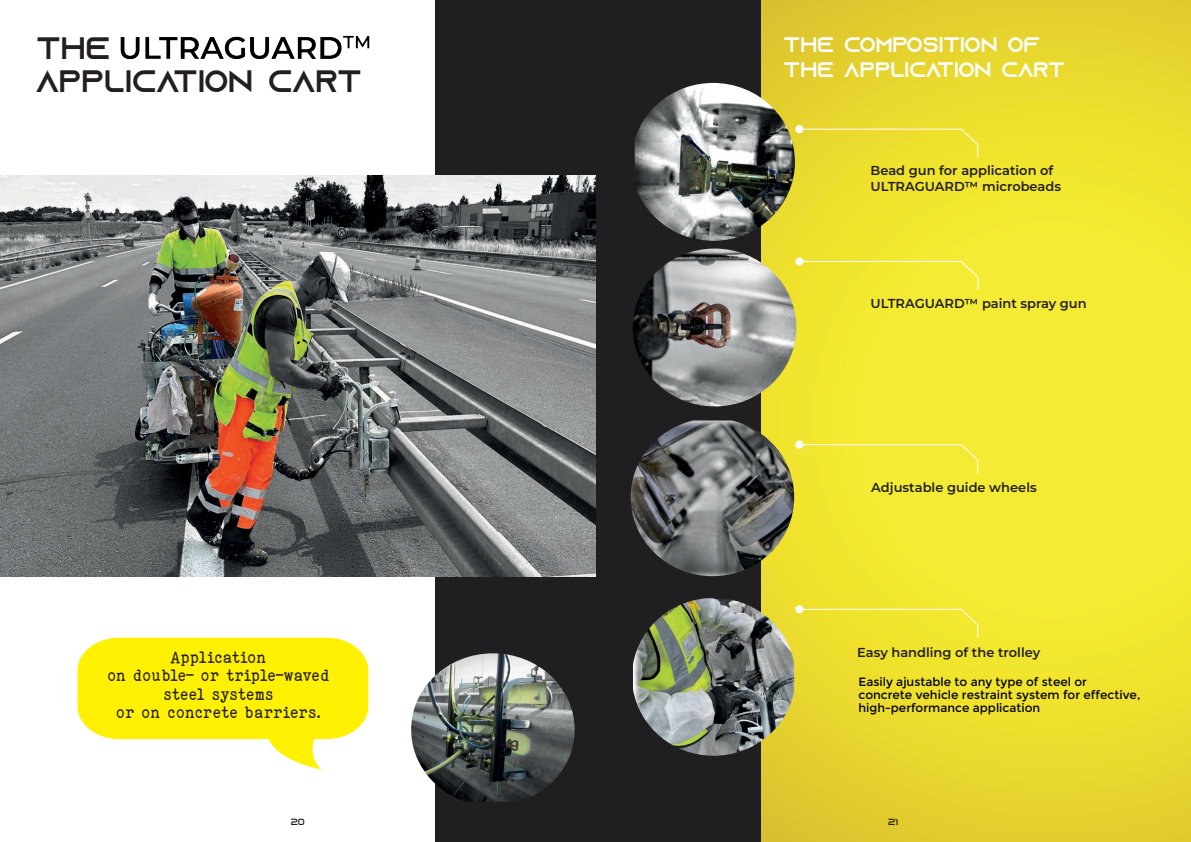
<style>
.page{position:relative;width:1191px;height:842px;background:#fff}
.page>*{position:absolute;margin:0;border:0;box-sizing:border-box;transform-origin:0 0}
.t1{font:31px/33px "Azonix";color:#231f20}
.t2{font:21px/25.2px "Azonix";color:#fff}
.t3{font:17.1px/18.4px "ELEGANTTYPEWRITER";color:#231f20;text-align:center}
.t4{font:600 13px/15.6px "Montserrat";color:#231f20}
.t5{font:12px/13px "Montserrat";color:#000}
.t6{font:9px "Azonix";color:#231f20}
</style>
<div class="page">
<svg style="left:761px;top:0;width:430px;height:842px;background:#eee130"></svg>
<div style="left:435px;top:0;width:326px;height:842px;background:#1f1e20"></div>
<img style="left:0;top:176px;width:595px;height:400px">
<img style="left:635px;top:83px;width:160px;height:158px">
<img style="left:633px;top:249px;width:163px;height:157px">
<img style="left:633px;top:598px;width:161px;height:158px">
<img style="left:411px;top:653px;width:163px;height:149px">
<img style="left:630px;top:420px;width:164px;height:156px">
<svg style="left:798px;top:128px;width:180px;height:31px;background:#ecde34"></svg>
<div style="left:795px;top:125px;width:8px;height:8px;background:#fff;border-radius:50%"></div>
<div style="left:798px;top:260px;width:181px;height:31px;background:#f4e931"></div>
<div style="left:795px;top:257px;width:8px;height:9px;background:#fff;border-radius:50%"></div>
<div style="left:798px;top:444px;width:180px;height:30px;background:#f4ec34"></div>
<div style="left:795px;top:440px;width:8px;height:9px;background:#fff;border-radius:50%"></div>
<svg style="left:798px;top:608px;width:180px;height:31px;background:#f0e435"></svg>
<div style="left:795px;top:605px;width:8px;height:8px;background:#fff;border-radius:50%"></div>
<svg style="left:77px;top:638px;width:291px;height:131px"></svg>
<img style="left:120px;top:35px;width:250px;height:25px">
<h1 class="t1" style="left:36px;top:33px;width:327px">THE<br>APPLICATION CART</h1>
<h3 class="t3" style="left:107px;top:648px;width:224px">Application<br>on double- or triple-waved steel systems<br>or on concrete barriers.</h3>
<h2 class="t2" style="left:783px;top:33px;width:283px">THE COMPOSITION OF<br>THE APPLICATION CART</h2>
<p class="t4" style="left:870px;top:162px;width:192px">Bead gun for application of<br>ULTRAGUARD™ microbeads</p>
<p class="t4" style="left:870px;top:295px;width:217px">ULTRAGUARD™ paint spray gun</p>
<p class="t4" style="left:871px;top:479px;width:167px">Adjustable guide wheels</p>
<p class="t4" style="left:857px;top:644px;width:184px">Easy handling of the trolley</p>
<p class="t5" style="left:858px;top:675px;width:283px">Easily ajustable to any type of steel or concrete vehicle restraint system for effective, high-performance application</p>
<p class="t6" style="left:291px;top:818px;width:16px">20</p>
<p class="t6" style="left:888px;top:818px;width:12px">21</p>
</div>
